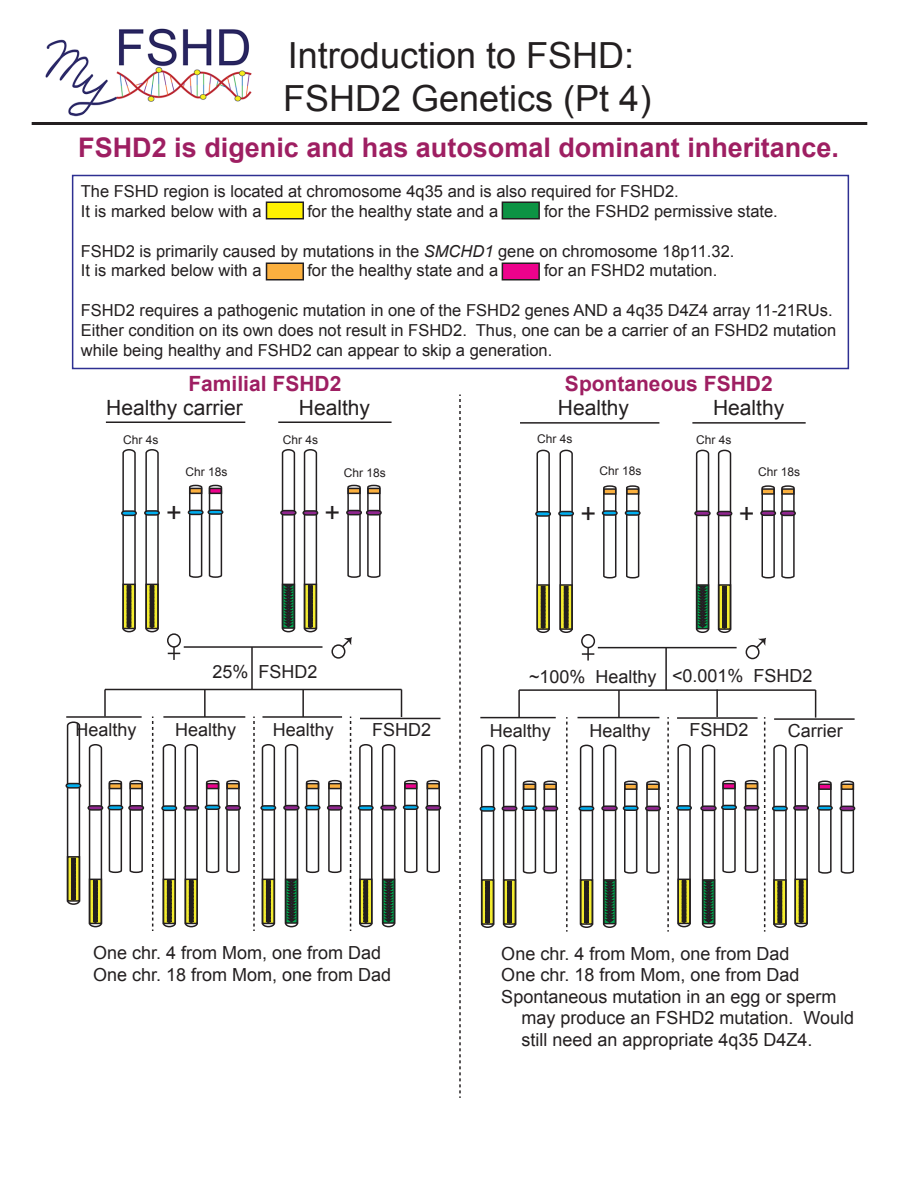
<style>
.page{position:relative;width:918px;height:1188px;background:#fff}
.page>*{position:absolute;margin:0;border:0;box-sizing:border-box;transform-origin:0 0}
.t1{font:36px/43.2px "Arial";color:#231f20}
.t2{font:700 27px "Arial";color:#9e1f62}
.t3{font:27px "Arial";color:#231f20}
.t4{font:21px "Arial";color:#231f20}
.t5{font:700 21px "Arial";color:#9e1f62}
.t6{font:18px/21.6px "Arial";color:#231f20}
.t7{font:16.5px/19.8px "Arial";color:#231f20}
.t8{font:12px "Arial";color:#231f20}
.s1{font-style:italic}
</style>
<div class="page">
<img style="left:45px;top:28px;width:207px;height:89px">
<hr style="left:32px;top:122px;width:835px;height:3px;background:#231f20">
<div style="left:331px;top:644px;width:14px;height:15px;border:2px solid #231f20;border-radius:50%"></div>
<svg style="left:341px;top:637px;width:11px;height:12px"></svg>
<div style="left:167px;top:633px;width:14px;height:15px;border:2px solid #231f20;border-radius:50%"></div>
<svg style="left:168px;top:647px;width:12px;height:13px"></svg>
<hr style="left:184px;top:646px;width:139px;height:2px;background:#231f20">
<hr style="left:251px;top:647px;width:2px;height:42px;background:#231f20">
<hr style="left:105px;top:689px;width:297px;height:1px;background:#231f20">
<hr style="left:104px;top:689px;width:2px;height:28px;background:#231f20">
<hr style="left:204px;top:689px;width:2px;height:28px;background:#231f20">
<hr style="left:302px;top:689px;width:2px;height:28px;background:#231f20">
<svg style="left:401px;top:689px;width:1px;height:28px"></svg>
<hr style="left:66px;top:716px;width:76px;height:2px;background:#231f20">
<hr style="left:163px;top:716px;width:82px;height:2px;background:#231f20">
<hr style="left:262px;top:716px;width:80px;height:2px;background:#231f20">
<hr style="left:360px;top:718px;width:81px;height:1px;background:#231f20">
<svg style="left:459px;top:395px;width:2px;height:703px"></svg>
<div style="left:266px;top:201px;width:38px;height:18px;background:#fff101;border:2px solid #231f20"></div>
<div style="left:502px;top:201px;width:38px;height:18px;background:#0d9344;border:2px solid #231f20"></div>
<div style="left:266px;top:262px;width:38px;height:18px;background:#fbb03f;border:2px solid #231f20"></div>
<div style="left:502px;top:262px;width:38px;height:18px;background:#ed028c;border:2px solid #231f20"></div>
<div style="left:72px;top:175px;width:777px;height:194px;border:2px solid #2e3092"></div>
<svg style="left:280px;top:449px;width:39px;height:184px"></svg>
<svg style="left:121px;top:449px;width:39px;height:184px"></svg>
<svg style="left:187px;top:484px;width:37px;height:94px"></svg>
<svg style="left:346px;top:484px;width:36px;height:94px"></svg>
<svg style="left:65px;top:721px;width:80px;height:207px"></svg>
<svg style="left:152px;top:717px;width:1px;height:214px"></svg>
<svg style="left:161px;top:744px;width:80px;height:184px"></svg>
<svg style="left:253px;top:717px;width:90px;height:214px"></svg>
<svg style="left:350px;top:717px;width:1px;height:214px"></svg>
<svg style="left:357px;top:744px;width:17px;height:184px"></svg>
<svg style="left:380px;top:744px;width:39px;height:184px"></svg>
<svg style="left:425px;top:779px;width:17px;height:95px"></svg>
<hr style="left:106px;top:422px;width:139px;height:1px;background:#231f20">
<hr style="left:278px;top:422px;width:114px;height:1px;background:#231f20">
<div style="left:746px;top:645px;width:14px;height:14px;border:2px solid #231f20;border-radius:50%"></div>
<svg style="left:755px;top:638px;width:11px;height:11px"></svg>
<div style="left:581px;top:634px;width:14px;height:14px;border:2px solid #231f20;border-radius:50%"></div>
<svg style="left:582px;top:648px;width:12px;height:13px"></svg>
<hr style="left:598px;top:647px;width:139px;height:1px;background:#231f20">
<hr style="left:665px;top:648px;width:2px;height:42px;background:#231f20">
<hr style="left:519px;top:689px;width:297px;height:2px;background:#231f20">
<hr style="left:518px;top:690px;width:2px;height:27px;background:#231f20">
<hr style="left:618px;top:690px;width:2px;height:28px;background:#231f20">
<svg style="left:815px;top:690px;width:1px;height:28px"></svg>
<hr style="left:480px;top:717px;width:76px;height:1px;background:#231f20">
<hr style="left:578px;top:717px;width:81px;height:1px;background:#231f20">
<hr style="left:774px;top:718px;width:81px;height:2px;background:#231f20">
<svg style="left:694px;top:449px;width:39px;height:184px"></svg>
<svg style="left:535px;top:449px;width:39px;height:184px"></svg>
<svg style="left:601px;top:485px;width:17px;height:94px"></svg>
<svg style="left:760px;top:485px;width:36px;height:94px"></svg>
<svg style="left:479px;top:744px;width:80px;height:184px"></svg>
<svg style="left:566px;top:717px;width:2px;height:215px"></svg>
<svg style="left:578px;top:744px;width:17px;height:184px"></svg>
<svg style="left:601px;top:717px;width:68px;height:215px"></svg>
<svg style="left:817px;top:780px;width:39px;height:94px"></svg>
<hr style="left:520px;top:422px;width:139px;height:2px;background:#231f20">
<hr style="left:692px;top:422px;width:114px;height:2px;background:#231f20">
<svg style="left:624px;top:485px;width:17px;height:94px"></svg>
<svg style="left:676px;top:744px;width:16px;height:184px"></svg>
<svg style="left:700px;top:717px;width:65px;height:215px"></svg>
<svg style="left:772px;top:744px;width:37px;height:184px"></svg>
<hr style="left:677px;top:717px;width:81px;height:2px;background:#231f20">
<hr style="left:716px;top:689px;width:2px;height:28px;background:#231f20">
<h1 class="t1" style="left:283px;top:34px;width:370px">Introduction to FSHD:<br>FSHD2 Genetics (Pt 4)</h1>
<h2 class="t2" style="left:78px;top:130px;width:762px">FSHD2 is digenic and has autosomal dominant inheritance.</h2>
<p class="t7" style="left:81px;top:182px;width:599px">The FSHD region is located at chromosome 4q35 and is also required for FSHD2.<br>It is marked below with a</p>
<p class="t7" style="left:307px;top:202px;width:192px">for the healthy state and a</p>
<p class="t7" style="left:544px;top:202px;width:235px">for the FSHD2 permissive state.</p>
<p class="t7" style="left:81px;top:241px;width:655px">FSHD2 is primarily caused by mutations in the <span class="s1">SMCHD1</span> gene on chromosome 18p11.32.<br>It is marked below with a</p>
<p class="t7" style="left:307px;top:261px;width:192px">for the healthy state and a</p>
<p class="t7" style="left:544px;top:261px;width:175px">for an FSHD2 mutation.</p>
<p class="t7" style="left:81px;top:301px;width:757px">FSHD2 requires a pathogenic mutation in one of the FSHD2 genes AND a 4q35 D4Z4 array 11-21RUs.<br>Either condition on its own does not result in FSHD2. Thus, one can be a carrier of an FSHD2 mutation while being healthy and FSHD2 can appear to skip a generation.</p>
<p class="t5" style="left:188px;top:370px;width:154px">Familial FSHD2</p>
<p class="t5" style="left:565px;top:370px;width:209px">Spontaneous FSHD2</p>
<p class="t4" style="left:106px;top:394px;width:138px">Healthy carrier</p>
<p class="t4" style="left:299px;top:394px;width:73px">Healthy</p>
<p class="t4" style="left:558px;top:394px;width:73px">Healthy</p>
<p class="t4" style="left:713px;top:394px;width:73px">Healthy</p>
<p class="t8" style="left:123px;top:432px;width:37px">Chr 4s</p>
<p class="t8" style="left:283px;top:432px;width:37px">Chr 4s</p>
<p class="t8" style="left:537px;top:431px;width:37px">Chr 4s</p>
<p class="t8" style="left:696px;top:432px;width:37px">Chr 4s</p>
<p class="t8" style="left:185px;top:464px;width:44px">Chr 18s</p>
<p class="t8" style="left:344px;top:465px;width:44px">Chr 18s</p>
<p class="t8" style="left:599px;top:463px;width:44px">Chr 18s</p>
<p class="t8" style="left:758px;top:464px;width:44px">Chr 18s</p>
<h2 class="t3" style="left:166px;top:495px;width:17px">+</h2>
<h2 class="t3" style="left:325px;top:495px;width:17px">+</h2>
<h2 class="t3" style="left:580px;top:495px;width:17px">+</h2>
<h2 class="t3" style="left:739px;top:495px;width:17px">+</h2>
<p class="t6" style="left:213px;top:661px;width:107px">25% FSHD2</p>
<p class="t6" style="left:529px;top:666px;width:129px">~100% Healthy</p>
<p class="t6" style="left:672px;top:666px;width:142px">&lt;0.001% FSHD2</p>
<p class="t6" style="left:76px;top:719px;width:63px">Healthy</p>
<p class="t6" style="left:175px;top:719px;width:63px">Healthy</p>
<p class="t6" style="left:372px;top:719px;width:61px">FSHD2</p>
<p class="t6" style="left:273px;top:719px;width:63px">Healthy</p>
<p class="t6" style="left:689px;top:719px;width:61px">FSHD2</p>
<p class="t6" style="left:490px;top:720px;width:63px">Healthy</p>
<p class="t6" style="left:589px;top:720px;width:63px">Healthy</p>
<p class="t6" style="left:788px;top:720px;width:56px">Carrier</p>
<p class="t6" style="left:93px;top:942px;width:300px">One chr. 4 from Mom, one from Dad<br>One chr. 18 from Mom, one from Dad</p>
<p class="t6" style="left:501px;top:943px;width:290px">One chr. 4 from Mom, one from Dad</p>
<p class="t6" style="left:501px;top:964px;width:300px">One chr. 18 from Mom, one from Dad</p>
<p class="t6" style="left:501px;top:986px;width:337px">Spontaneous mutation in an egg or sperm</p>
<p class="t6" style="left:521px;top:1007px;width:334px">may produce an FSHD2 mutation. Would</p>
<p class="t6" style="left:521px;top:1029px;width:293px">still need an appropriate 4q35 D4Z4.</p>
</div>
